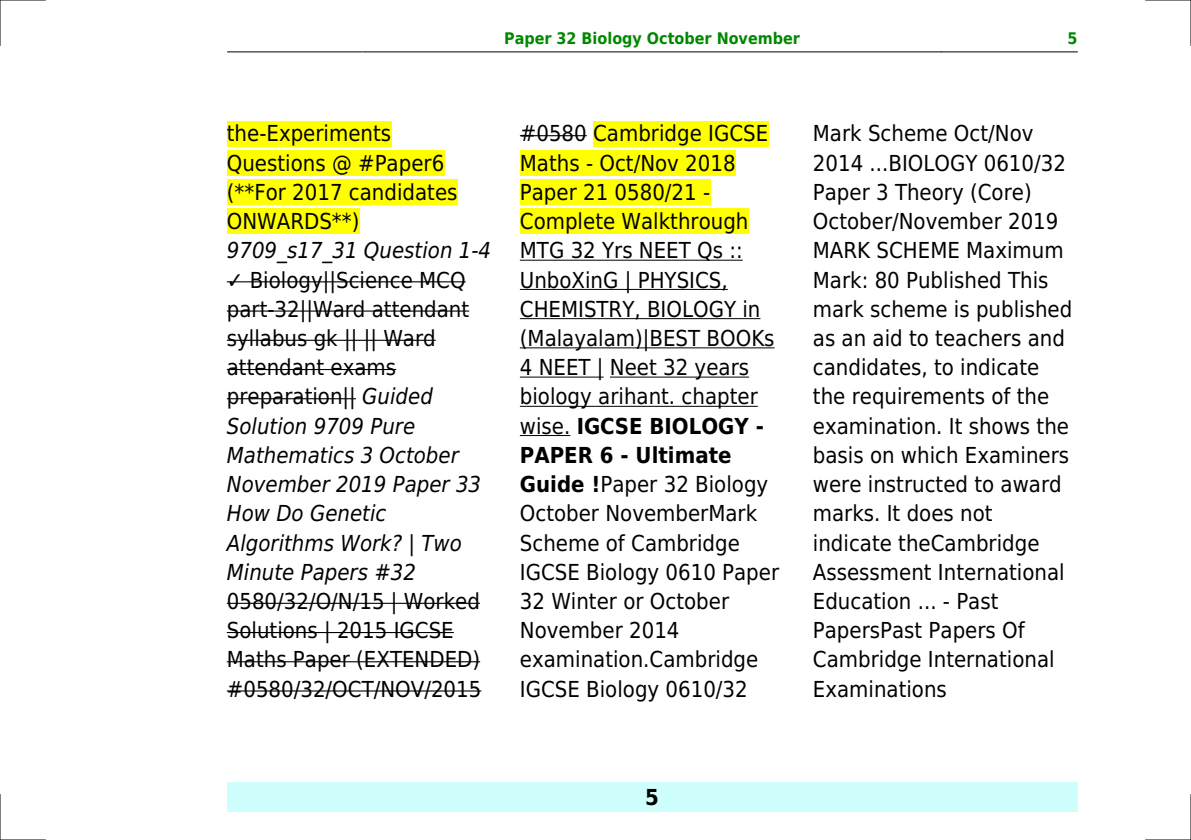
<style>
.page{position:relative;width:1191px;height:840px;background:#fff}
.page>*{position:absolute;margin:0;border:0;box-sizing:border-box;transform-origin:0 0}
.t1{font:22px/29.2px "DejaVu Sans Condensed";color:#000}
.t2{font:italic 22px/29.2px "DejaVu Sans Condensed";color:#000}
.t3{font:700 22px "DejaVu Sans Condensed";color:#000}
.t4{font:700 16px "DejaVu Sans Condensed";color:#080}
.s1{font-style:normal}
.s2{font-weight:700}
</style>
<div class="page">
<hr style="left:227px;top:51px;width:136px;height:1px;background:#000">
<hr style="left:363px;top:51px;width:578px;height:1px;background:#000">
<hr style="left:941px;top:51px;width:136px;height:1px;background:#000">
<div style="left:227px;top:782px;width:850px;height:29px;background:#cffffc"></div>
<div style="left:227px;top:121px;width:164px;height:25px;background:#ff0"></div>
<div style="left:227px;top:150px;width:217px;height:26px;background:#ff0"></div>
<div style="left:227px;top:179px;width:230px;height:26px;background:#ff0"></div>
<div style="left:227px;top:208px;width:132px;height:26px;background:#ff0"></div>
<hr style="left:227px;top:281px;width:239px;height:1px;background:#000">
<hr style="left:227px;top:310px;width:242px;height:1px;background:#000">
<hr style="left:227px;top:339px;width:209px;height:1px;background:#000">
<hr style="left:227px;top:369px;width:169px;height:1px;background:#000">
<hr style="left:227px;top:398px;width:129px;height:1px;background:#000">
<hr style="left:227px;top:602px;width:253px;height:1px;background:#000">
<hr style="left:227px;top:631px;width:227px;height:1px;background:#000">
<hr style="left:227px;top:660px;width:253px;height:2px;background:#000">
<hr style="left:227px;top:690px;width:254px;height:1px;background:#000">
<hr style="left:520px;top:135px;width:67px;height:1px;background:#000">
<div style="left:593px;top:121px;width:175px;height:25px;background:#ff0"></div>
<div style="left:520px;top:150px;width:215px;height:26px;background:#ff0"></div>
<div style="left:520px;top:179px;width:190px;height:26px;background:#ff0"></div>
<div style="left:520px;top:208px;width:228px;height:26px;background:#ff0"></div>
<hr style="left:520px;top:259px;width:222px;height:1px;background:#000">
<hr style="left:520px;top:289px;width:208px;height:1px;background:#000">
<hr style="left:520px;top:318px;width:240px;height:1px;background:#000">
<hr style="left:520px;top:347px;width:254px;height:1px;background:#000">
<hr style="left:520px;top:376px;width:83px;height:1px;background:#000">
<hr style="left:610px;top:376px;width:139px;height:1px;background:#000">
<hr style="left:520px;top:405px;width:238px;height:1px;background:#000">
<hr style="left:520px;top:435px;width:50px;height:1px;background:#000">
<hr style="left:0;top:0;width:45px;height:1px;background:#000">
<hr style="left:1145px;top:0;width:46px;height:1px;background:#000">
<hr style="left:0;top:839px;width:45px;height:1px;background:#000">
<hr style="left:1145px;top:839px;width:46px;height:1px;background:#000">
<hr style="left:0;top:0;width:1px;height:45px;background:#000">
<hr style="left:0;top:794px;width:1px;height:45px;background:#000">
<hr style="left:1190px;top:0;width:1px;height:45px;background:#000">
<hr style="left:1190px;top:794px;width:1px;height:45px;background:#000">
<svg style="left:230px;top:281px;width:10px;height:2px"></svg>
<p class="t4" style="left:504px;top:29px;width:297px">Paper 32 Biology October November</p>
<p class="t4" style="left:1067px;top:29px;width:12px">5</p>
<p class="t1" style="left:227px;top:119px;width:232px">the-Experiments<br>Questions @ #Paper6 (**For 2017 candidates<br>ONWARDS**)</p>
<p class="t2" style="left:227px;top:236px;width:266px">9709_s17_31 Question 1-4</p>
<p class="t2" style="left:227px;top:265px;width:256px;text-indent:23px"><span class="s1">Biology||Science MCQ part-32||Ward attendant syllabus gk || || Ward attendant exams preparation||</span> Guided<br>Solution 9709 Pure<br>Mathematics 3 October<br>November 2019 Paper 33<br>How Do Genetic<br>Algorithms Work? | Two<br>Minute Papers #32</p>
<p class="t1" style="left:227px;top:586px;width:256px">0580/32/O/N/15 | Worked<br>Solutions | 2015 IGCSE<br>Maths Paper (EXTENDED) #0580/32/OCT/NOV/2015</p>
<p class="t1" style="left:520px;top:119px;width:261px">#0580 Cambridge IGCSE<br>Maths - Oct/Nov 2018<br>Paper 21 0580/21 -<br>Complete Walkthrough<br>MTG 32 Yrs NEET Qs ::<br>UnboXinG | PHYSICS,<br>CHEMISTRY, BIOLOGY in (Malayalam)|BEST BOOKs<br>4 NEET | Neet 32 years biology arihant. chapter wise. <span class="s2">IGCSE BIOLOGY -<br>PAPER 6 - Ultimate<br>Guide !</span>Paper 32 Biology<br>October NovemberMark<br>Scheme of Cambridge<br>IGCSE Biology 0610 Paper<br>32 Winter or October<br>November 2014 examination.Cambridge<br>IGCSE Biology 0610/32</p>
<p class="t1" style="left:813px;top:119px;width:261px">Mark Scheme Oct/Nov<br>2014 ...BIOLOGY 0610/32<br>Paper 3 Theory (Core)<br>October/November 2019<br>MARK SCHEME Maximum<br>Mark: 80 Published This mark scheme is published as an aid to teachers and candidates, to indicate the requirements of the examination. It shows the basis on which Examiners were instructed to award marks. It does not indicate theCambridge<br>Assessment International<br>Education ... - Past<br>PapersPast Papers Of<br>Cambridge International<br>Examinations</p>
<p class="t3" style="left:645px;top:783px;width:15px">5</p>
</div>
